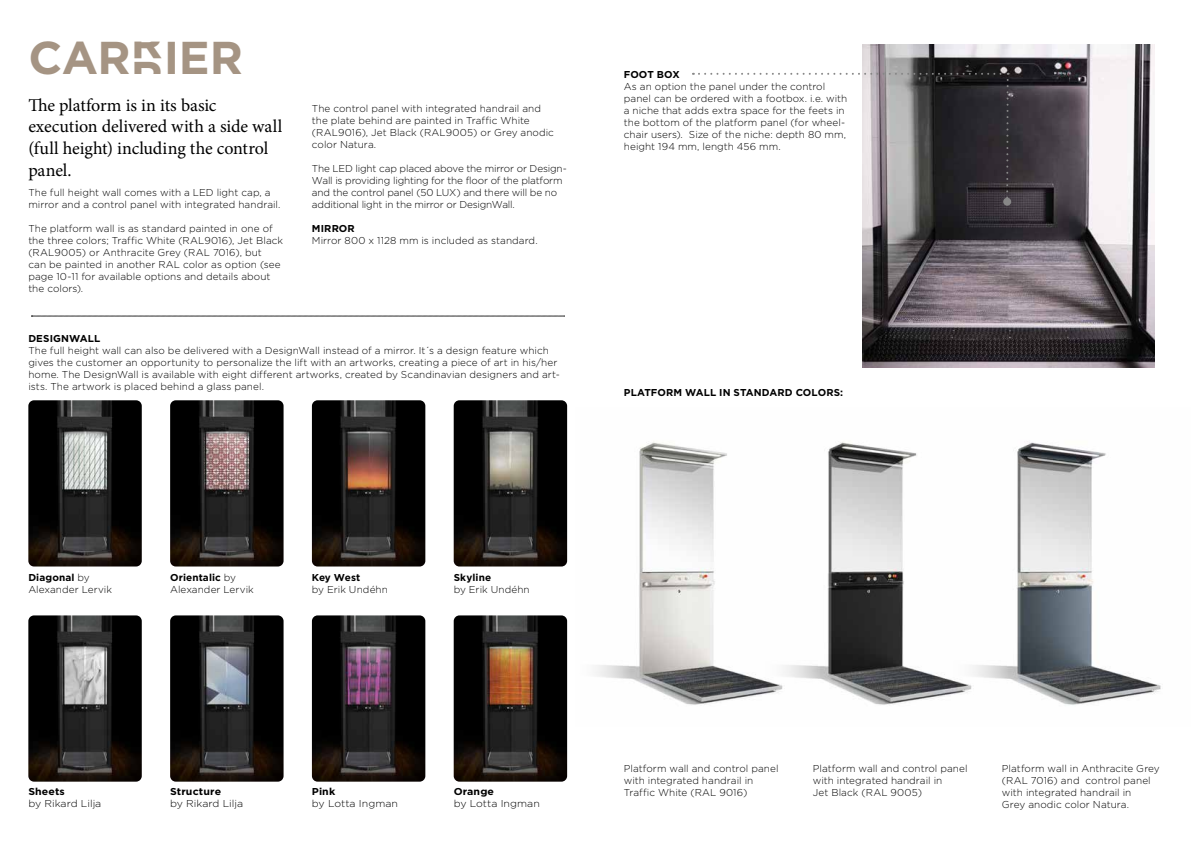
<style>
.page{position:relative;width:1191px;height:842px;background:#fff}
.page>*{position:absolute;margin:0;border:0;box-sizing:border-box;transform-origin:0 0}
.t1{font:700 46px "Gotham";letter-spacing:-.01em;color:#a59483}
.t2{font:18px/21.6px "Minion Pro";letter-spacing:-.01em;color:#000}
.t3{font:300 10px/12px "Gotham";letter-spacing:.005em;color:#000}
.t4{font:300 10px/12px "Gotham";letter-spacing:-.015em;color:#000}
.t5{font:700 10px "Gotham";letter-spacing:.01em;color:#000}
.t6{font:300 10px "Gotham";letter-spacing:.005em;color:#000;scale:1.05 1}
.t7{font:700 10px "Gotham";letter-spacing:.01em;color:#000;scale:1.05 1}
.s1{font-family:"Aritco Letter Lift"}
.s2{font-weight:700}
</style>
<div class="page">
<img style="left:863px;top:44px;width:291px;height:323px">
<img style="left:595px;top:442px;width:167px;height:263px">
<img style="left:762px;top:442px;width:188px;height:263px">
<img style="left:950px;top:441px;width:211px;height:264px">
<img style="left:28px;top:400px;width:114px;height:166px">
<img style="left:312px;top:400px;width:113px;height:166px">
<img style="left:454px;top:615px;width:113px;height:167px">
<img style="left:170px;top:400px;width:113px;height:166px">
<img style="left:312px;top:615px;width:113px;height:167px">
<img style="left:28px;top:615px;width:114px;height:167px">
<img style="left:454px;top:400px;width:113px;height:166px">
<img style="left:170px;top:615px;width:113px;height:167px">
<svg style="left:693px;top:73px;width:316px;height:130px"></svg>
<div style="left:1003px;top:198px;width:8px;height:8px;background:#878787;border-radius:50%"></div>
<svg style="left:31px;top:316px;width:534px;height:1px"></svg>
<h1 class="t1" style="left:28px;top:27px;width:216px">CAR<span class="s1">R</span>IER</h1>
<h2 class="t2" style="left:28px;top:94px;width:255px">The platform is in its basic execution delivered with a side wall (full height) including the control panel.</h2>
<p class="t3" style="left:28px;top:187px;width:254px">The full height wall comes with a LED light cap, a mirror and a control panel with integrated handrail.</p>
<p class="t3" style="left:28px;top:223px;width:256px">The platform wall is as standard painted in one of the three colors; Traffic White (RAL9016), Jet Black (RAL9005) or Anthracite Grey (RAL 7016), but<br>can be painted in another RAL color as option (see page 10-11 for available options and details about the colors).</p>
<p class="t3" style="left:312px;top:103px;width:243px">The control panel with integrated handrail and the plate behind are painted in Traffic White (RAL9016), Jet Black (RAL9005) or Grey anodic color Natura.</p>
<p class="t4" style="left:312px;top:163px;width:256px">The LED light cap placed above the mirror or Design-Wall is providing lighting for the floor of the platform and the control panel (50 LUX) and there will be no additional light in the mirror or DesignWall.</p>
<p class="t5" style="left:312px;top:222px;width:44px">MIRROR</p>
<p class="t3" style="left:312px;top:235px;width:227px">Mirror 800 x 1128 mm is included as standard.</p>
<p class="t5" style="left:28px;top:332px;width:73px">DESIGNWALL</p>
<p class="t3" style="left:28px;top:345px;width:533px">The full height wall can also be delivered with a DesignWall instead of a mirror. It´s a design feature which gives the customer an opportunity to personalize the lift with an artworks, creating a piece of art in his/her home. The DesignWall is available with eight different artworks, created by Scandinavian designers and art&shy;ists. The artwork is placed behind a glass panel.</p>
<p class="t5" style="left:624px;top:68px;width:57px">FOOT BOX</p>
<p class="t3" style="left:624px;top:81px;width:225px">As an option the panel under the control panel can be ordered with a footbox. i.e. with a niche that adds extra space for the feets in the bottom of the platform panel (for wheel&shy;chair users). Size of the niche: depth 80 mm, height 194 mm, length 456 mm.</p>
<p class="t5" style="left:624px;top:386px;width:221px">PLATFORM WALL IN STANDARD COLORS:</p>
<p class="t3" style="left:28px;top:571px;width:85px"><span class="s2">Diagonal</span> by<br>Alexander Lervik</p>
<p class="t3" style="left:170px;top:571px;width:85px"><span class="s2">Orientalic</span> by<br>Alexander Lervik</p>
<p class="t5" style="left:312px;top:570px;width:50px">Key West</p>
<p class="t3" style="left:312px;top:583px;width:78px">by Erik Undéhn</p>
<p class="t5" style="left:454px;top:570px;width:39px">Skyline</p>
<p class="t3" style="left:454px;top:583px;width:78px">by Erik Undéhn</p>
<p class="t7" style="left:28px;top:784px;width:36px">Sheets</p>
<p class="t6" style="left:28px;top:797px;width:71px">by Rikard Lilja</p>
<p class="t7" style="left:170px;top:784px;width:50px">Structure</p>
<p class="t6" style="left:170px;top:797px;width:71px">by Rikard Lilja</p>
<p class="t7" style="left:312px;top:785px;width:24px">Pink</p>
<p class="t6" style="left:312px;top:797px;width:84px">by Lotta Ingman</p>
<p class="t7" style="left:454px;top:784px;width:40px">Orange</p>
<p class="t6" style="left:454px;top:797px;width:84px">by Lotta Ingman</p>
<p class="t3" style="left:624px;top:762px;width:156px">Platform wall and control panel with integrated handrail in<br>Traffic White (RAL 9016)</p>
<p class="t3" style="left:813px;top:762px;width:156px">Platform wall and control panel with integrated handrail in<br>Jet Black (RAL 9005)</p>
<p class="t3" style="left:1002px;top:762px;width:159px">Platform wall in Anthracite Grey (RAL 7016) and control panel with integrated handrail in<br>Grey anodic color Natura.</p>
</div>
